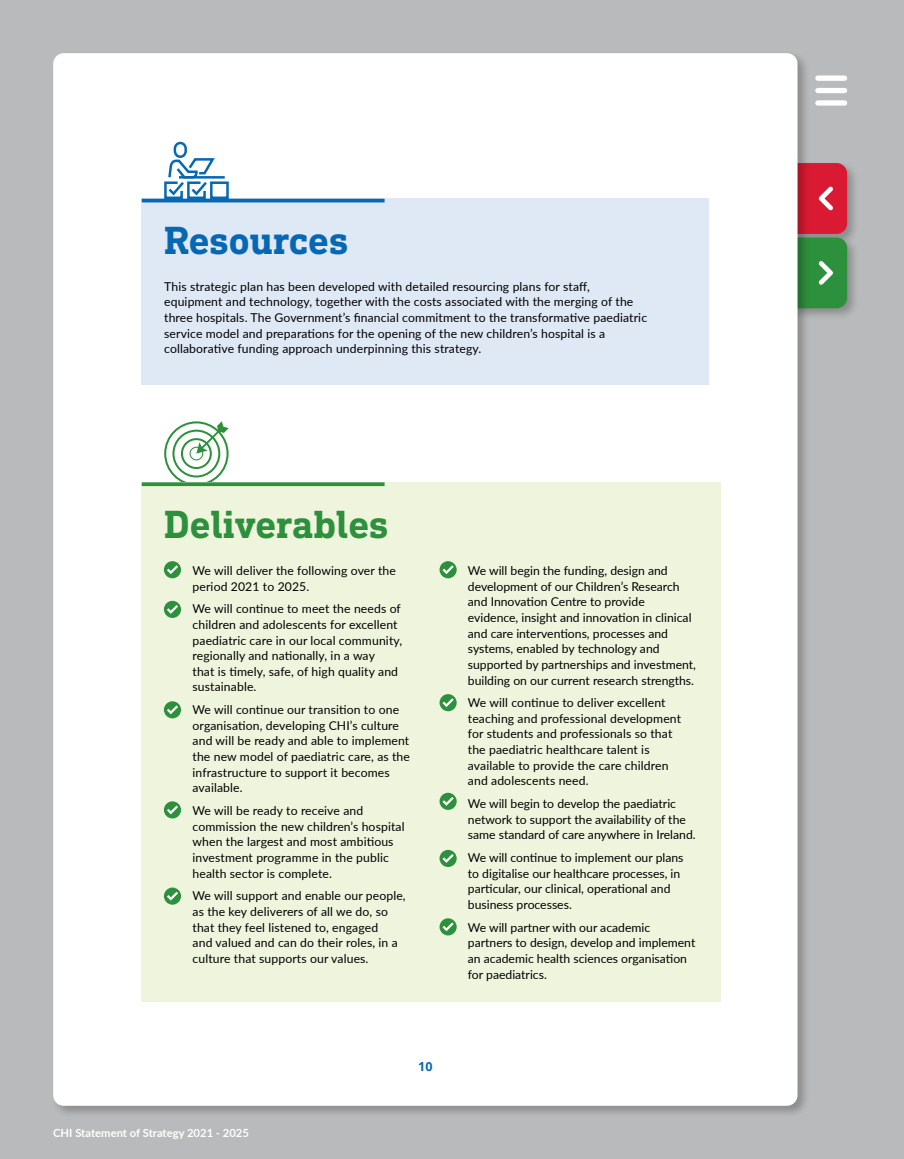
<style>
.page{position:relative;width:904px;height:1159px;background:#b9babb}
.page>*{position:absolute;margin:0;border:0;box-sizing:border-box;transform-origin:0 0}
.t1{font:700 40px "DIN Next Slab Pro";color:#2d903c}
.t2{font:700 40px "DIN Next Slab Pro";color:#0668b3}
.t3{font:700 12.5px "Open Sans";color:#0668b3}
.t4{font:12.25px/15.6px "Lato";letter-spacing:.01em;color:#000}
.t5{font:700 11.25px "Lato";color:#fff}
</style>
<div class="page">
<svg style="left:815px;top:75px;width:32px;height:31px"></svg>
<div style="left:787px;top:160px;width:72px;height:87px;background:#000;opacity:.25"></div>
<div style="left:787px;top:235px;width:72px;height:86px;background:#000;opacity:.25"></div>
<svg style="left:810px;top:163px;width:37px;height:145px"></svg>
<div style="left:50px;top:50px;width:760px;height:1068px;background:#000;opacity:.25"></div>
<div style="left:53px;top:53px;width:744px;height:1053px;background:#fff"></div>
<div style="left:142px;top:199px;width:567px;height:186px;background:#dfe8f5"></div>
<hr style="left:142px;top:199px;width:242px;height:3px;background:#0668b3">
<svg style="left:164px;top:421px;width:65px;height:61px"></svg>
<div style="left:142px;top:482px;width:578px;height:519px;background:#eff5dd"></div>
<svg style="left:142px;top:482px;width:242px;height:4px"></svg>
<div style="left:164px;top:561px;width:17px;height:17px;background:#2d903c;border-radius:50%"></div>
<svg style="left:167px;top:565px;width:11px;height:9px"></svg>
<div style="left:439px;top:561px;width:17px;height:17px;background:#2d903c;border-radius:50%"></div>
<svg style="left:442px;top:565px;width:12px;height:9px"></svg>
<div style="left:439px;top:694px;width:17px;height:17px;background:#2d903c;border-radius:50%"></div>
<svg style="left:442px;top:698px;width:12px;height:9px"></svg>
<div style="left:439px;top:793px;width:17px;height:17px;background:#2d903c;border-radius:50%"></div>
<svg style="left:442px;top:797px;width:12px;height:9px"></svg>
<div style="left:439px;top:850px;width:17px;height:17px;background:#2d903c;border-radius:50%"></div>
<svg style="left:442px;top:854px;width:12px;height:9px"></svg>
<div style="left:439px;top:918px;width:17px;height:17px;background:#2d903c;border-radius:50%"></div>
<svg style="left:442px;top:922px;width:12px;height:9px"></svg>
<div style="left:164px;top:601px;width:17px;height:17px;background:#2d903c;border-radius:50%"></div>
<svg style="left:167px;top:605px;width:11px;height:9px"></svg>
<div style="left:164px;top:701px;width:17px;height:17px;background:#2d903c;border-radius:50%"></div>
<svg style="left:167px;top:705px;width:11px;height:9px"></svg>
<div style="left:164px;top:801px;width:17px;height:17px;background:#2d903c;border-radius:50%"></div>
<svg style="left:167px;top:805px;width:11px;height:9px"></svg>
<svg style="left:164px;top:887px;width:17px;height:17px"></svg>
<svg style="left:167px;top:891px;width:11px;height:9px"></svg>
<svg style="left:163px;top:140px;width:67px;height:59px"></svg>
<h1 class="t2" style="left:164px;top:217px;width:186px">Resources</h1>
<p class="t4" style="left:164px;top:278px;width:484px">This strategic plan has been developed with detailed resourcing plans for staff, equipment and technology, together with the costs associated with the merging of the three hospitals. The Government’s financial commitment to the transformative paediatric service model and preparations for the opening of the new children’s hospital is a collaborative funding approach underpinning this strategy.</p>
<h1 class="t1" style="left:164px;top:501px;width:226px">Deliverables</h1>
<p class="t4" style="left:192px;top:562px;width:205px">We will deliver the following over the period 2021 to 2025.</p>
<p class="t4" style="left:192px;top:600px;width:211px">We will continue to meet the needs of children and adolescents for excellent paediatric care in our local community, regionally and nationally, in a way<br>that is timely, safe, of high quality and sustainable.</p>
<p class="t4" style="left:192px;top:701px;width:219px">We will continue our transition to one organisation, developing CHI’s culture and will be ready and able to implement the new model of paediatric care, as the infrastructure to support it becomes available.</p>
<p class="t4" style="left:192px;top:802px;width:213px">We will be ready to receive and commission the new children’s hospital when the largest and most ambitious investment programme in the public health sector is complete.</p>
<p class="t4" style="left:192px;top:887px;width:215px">We will support and enable our people, as the key deliverers of all we do, so that they feel listened to, engaged<br>and valued and can do their roles, in a culture that supports our values.</p>
<p class="t5" style="left:53px;top:1125px;width:197px">CHI Statement of Strategy 2021 - 2025</p>
<p class="t3" style="left:418px;top:1057px;width:16px">10</p>
<p class="t4" style="left:468px;top:562px;width:230px">We will begin the funding, design and development of our Children’s Research and Innovation Centre to provide evidence, insight and innovation in clinical and care interventions, processes and systems, enabled by technology and supported by partnerships and investment, building on our current research strengths.</p>
<p class="t4" style="left:468px;top:694px;width:215px">We will continue to deliver excellent teaching and professional development for students and professionals so that the paediatric healthcare talent is available to provide the care children and adolescents need.</p>
<p class="t4" style="left:468px;top:795px;width:229px">We will begin to develop the paediatric network to support the availability of the same standard of care anywhere in Ireland.</p>
<p class="t4" style="left:468px;top:849px;width:217px">We will continue to implement our plans to digitalise our healthcare processes, in particular, our clinical, operational and business processes.</p>
<p class="t4" style="left:468px;top:919px;width:229px">We will partner with our academic partners to design, develop and implement an academic health sciences organisation for paediatrics.</p>
</div>
